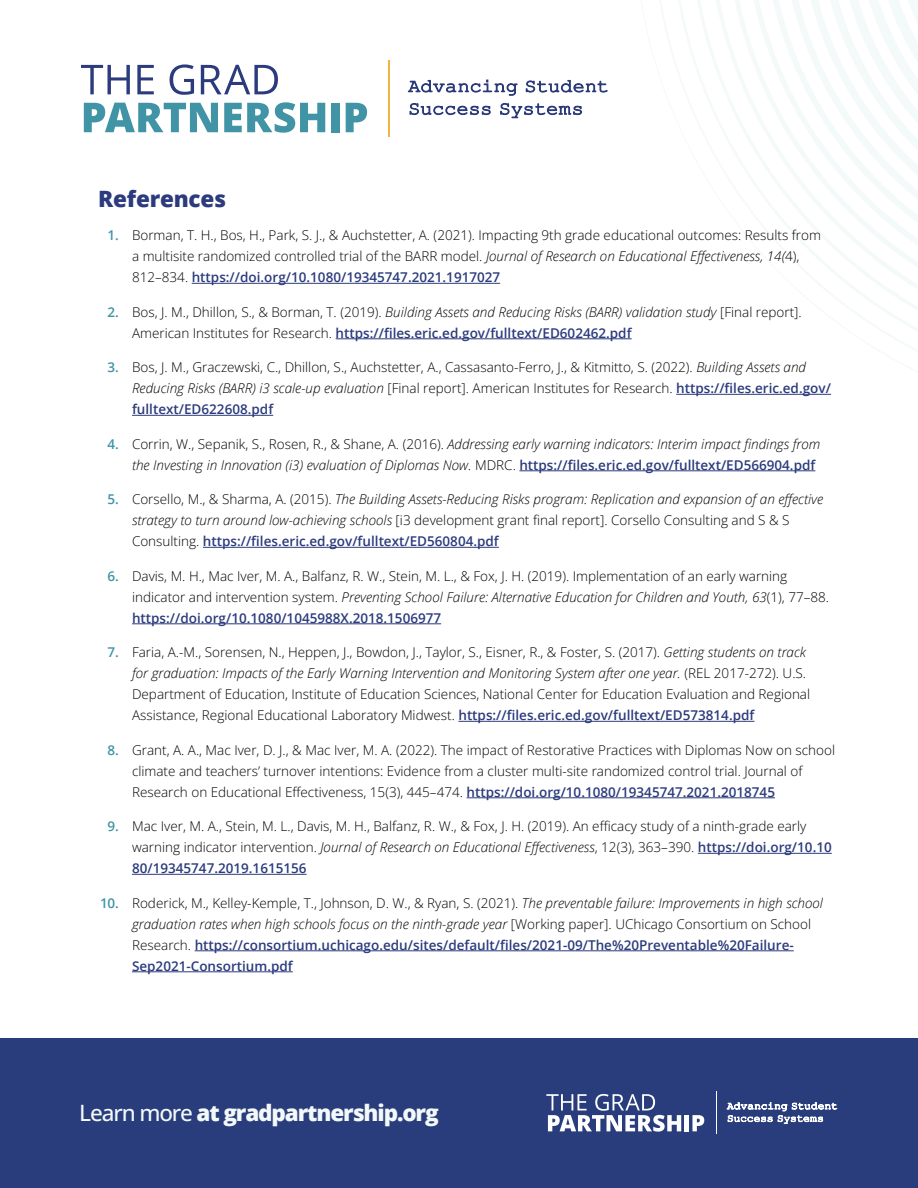
<style>
.page{position:relative;width:918px;height:1188px;background:#fff}
.page>*{position:absolute;margin:0;border:0;box-sizing:border-box;transform-origin:0 0}
.t1{font:800 22.5px "Open Sans";letter-spacing:-.05em;color:#f3f8f8}
.t2{font:800 22.5px "Open Sans";letter-spacing:-.01em;color:#2b3b7d}
.t3{font:13.5px/21px "Open Sans";color:#000}
.t4{font:italic 300 13.5px/21px "Open Sans";color:#000}
.t5{font:600 13.5px/21px "Open Sans";color:#2b3b7d}
.s1{font-weight:600;color:#4094a6}
.s2{font-weight:300;font-style:italic}
.s3{font-weight:600;color:#2b3b7d}
.s4{font-weight:600;font-style:normal;color:#4094a6}
.s5{font-weight:400;font-style:normal}
.s6{font-weight:600;font-style:normal;color:#2b3b7d}
.s7{color:#4094a6}
.s8{font-weight:400;color:#000}
.s9{font-weight:300;font-style:italic;color:#000}
.s10{font-weight:500}
</style>
<div class="page">
<div style="left:0;top:1039px;width:918px;height:149px;background:#293d7d"></div>
<hr style="left:716px;top:1092px;width:1px;height:42px;background:#fff">
<svg style="left:546px;top:1094px;width:135px;height:38px"></svg>
<hr style="left:685px;top:1115px;width:4px;height:16px;background:#fff">
<svg style="left:692px;top:1115px;width:12px;height:16px"></svg>
<svg style="left:727px;top:1102px;width:110px;height:22px"></svg>
<hr style="left:389px;top:60px;width:1px;height:77px;background:#f0b542">
<svg style="left:81px;top:65px;width:49px;height:29px"></svg>
<svg style="left:137px;top:65px;width:17px;height:29px"></svg>
<svg style="left:170px;top:64px;width:24px;height:31px"></svg>
<svg style="left:201px;top:65px;width:77px;height:29px"></svg>
<svg style="left:84px;top:103px;width:134px;height:29px"></svg>
<svg style="left:224px;top:102px;width:101px;height:31px"></svg>
<div style="left:331px;top:103px;width:8px;height:29px;background:#4094a6"></div>
<svg style="left:346px;top:103px;width:21px;height:29px"></svg>
<svg style="left:409px;top:103px;width:152px;height:16px"></svg>
<svg style="left:407px;top:79px;width:153px;height:17px"></svg>
<svg style="left:561px;top:0;width:357px;height:472px"></svg>
<hr style="left:192px;top:283px;width:308px;height:1px;background:#2b3b7d">
<hr style="left:336px;top:338px;width:296px;height:1px;background:#2b3b7d">
<hr style="left:676px;top:394px;width:155px;height:1px;background:#2b3b7d">
<hr style="left:132px;top:415px;width:141px;height:1px;background:#2b3b7d">
<hr style="left:519px;top:470px;width:296px;height:1px;background:#2b3b7d">
<hr style="left:203px;top:547px;width:296px;height:1px;background:#2b3b7d">
<hr style="left:132px;top:623px;width:309px;height:1px;background:#2b3b7d">
<hr style="left:458px;top:721px;width:296px;height:1px;background:#2b3b7d">
<hr style="left:467px;top:797px;width:308px;height:1px;background:#2b3b7d">
<hr style="left:698px;top:853px;width:134px;height:1px;background:#2b3b7d">
<hr style="left:132px;top:874px;width:175px;height:1px;background:#2b3b7d">
<hr style="left:195px;top:950px;width:599px;height:1px;background:#2b3b7d">
<hr style="left:132px;top:971px;width:161px;height:1px;background:#2b3b7d">
<h1 class="t2" style="left:98px;top:182px;width:129px">References</h1>
<p class="t3" style="left:132px;top:225px;width:690px;text-indent:-24px"><span class="s1">1.</span> Borman, T. H., Bos, H., Park, S. J., &amp; Auchstetter, A. (2021). Impacting 9th grade educational outcomes: Results from a multisite randomized controlled trial of the BARR model. <span class="s2">Journal of Research on Educational Effectiveness, 14(</span>4),<br>812–834. <span class="s3">https://doi.org/10.1080/19345747.2021.1917027</span></p>
<p class="t3" style="left:132px;top:301px;width:671px;text-indent:-24px"><span class="s1">2.</span> Bos, J. M., Dhillon, S., &amp; Borman, T. (2019). <span class="s2">Building Assets and Reducing Risks (BARR) validation study</span> [Final report].<br>American Institutes for Research. <span class="s3">https://files.eric.ed.gov/fulltext/ED602462.pdf</span></p>
<p class="t3" style="left:132px;top:357px;width:700px;text-indent:-24px"><span class="s1">3.</span> Bos, J. M., Graczewski, C., Dhillon, S., Auchstetter, A., Cassasanto-Ferro, J., &amp; Kitmitto, S. (2022). <span class="s2">Building Assets and<br>Reducing Risks (BARR) i3 scale-up evaluation</span> [Final report]. American Institutes for Research. <span class="s3">https://files.eric.ed.gov/ fulltext/ED622608.pdf</span></p>
<p class="t4" style="left:132px;top:433px;width:690px;text-indent:-24px"><span class="s4">4.</span> <span class="s5">Corrin, W., Sepanik, S., Rosen, R., &amp; Shane, A. (2016).</span> Addressing early warning indicators: Interim impact findings from the Investing in Innovation (i3) evaluation of Diplomas Now. <span class="s5">MDRC.</span> <span class="s6">https://files.eric.ed.gov/fulltext/ED566904.pdf</span></p>
<p class="t4" style="left:132px;top:488px;width:693px;text-indent:-24px"><span class="s4">5.</span> <span class="s5">Corsello, M., &amp; Sharma, A. (2015).</span> The Building Assets-Reducing Risks program: Replication and expansion of an effective strategy to turn around low-achieving schools <span class="s5">[i3 development grant final report]. Corsello Consulting and S &amp; S<br>Consulting.</span> <span class="s6">https://files.eric.ed.gov/fulltext/ED560804.pdf</span></p>
<p class="t3" style="left:132px;top:565px;width:699px;text-indent:-24px"><span class="s1">6.</span> Davis, M. H., Mac Iver, M. A., Balfanz, R. W., Stein, M. L., &amp; Fox, J. H. (2019). Implementation of an early warning indicator and intervention system. <span class="s2">Preventing School Failure: Alternative Education for Children and Youth, 63</span>(1), 77–88. <span class="s3">https://doi.org/10.1080/1045988X.2018.1506977</span></p>
<p class="t3" style="left:132px;top:642px;width:680px;text-indent:-24px"><span class="s1">7.</span> Faria, A.-M., Sorensen, N., Heppen, J., Bowdon, J., Taylor, S., Eisner, R., &amp; Foster, S. (2017). <span class="s2">Getting students on track for graduation: Impacts of the Early Warning Intervention and Monitoring System after one year.</span> (REL 2017-272). U.S.<br>Department of Education, Institute of Education Sciences, National Center for Education Evaluation and Regional Assistance, Regional Educational Laboratory Midwest. <span class="s3">https://files.eric.ed.gov/fulltext/ED573814.pdf</span></p>
<p class="t3" style="left:132px;top:739px;width:705px;text-indent:-24px"><span class="s1">8.</span> Grant, A. A., Mac Iver, D. J., &amp; Mac Iver, M. A. (2022). The impact of Restorative Practices with Diplomas Now on school climate and teachers’ turnover intentions: Evidence from a cluster multi-site randomized control trial. Journal of<br>Research on Educational Effectiveness, 15(3), 445–474. <span class="s3">https://doi.org/10.1080/19345747.2021.2018745</span></p>
<p class="t3" style="left:132px;top:816px;width:701px;text-indent:-24px"><span class="s1">9.</span> Mac Iver, M. A., Stein, M. L., Davis, M. H., Balfanz, R. W., &amp; Fox, J. H. (2019). An efficacy study of a ninth-grade early warning indicator intervention. <span class="s2">Journal of Research on Educational Effectiveness</span>, 12(3), 363–390. <span class="s3">https://doi.org/10.10<br>80/19345747.2019.1615156</span></p>
<p class="t5" style="left:132px;top:892px;width:693px;text-indent:-32px"><span class="s7">10.</span> <span class="s8">Roderick, M., Kelley-Kemple, T., Johnson, D. W., &amp; Ryan, S. (2021).</span> <span class="s9">The preventable failure: Improvements in high school graduation rates when high schools focus on the ninth-grade year</span> <span class="s8">[Working paper]. UChicago Consortium on School Research.</span> https://consortium.uchicago.edu/sites/default/files/2021-09/The%20Preventable%20Failure-Sep2021-Consortium.pdf</p>
<h1 class="t1" style="left:79px;top:1096px;width:361px"><span class="s10">Learn more</span> at gradpartnership.org</h1>
</div>
